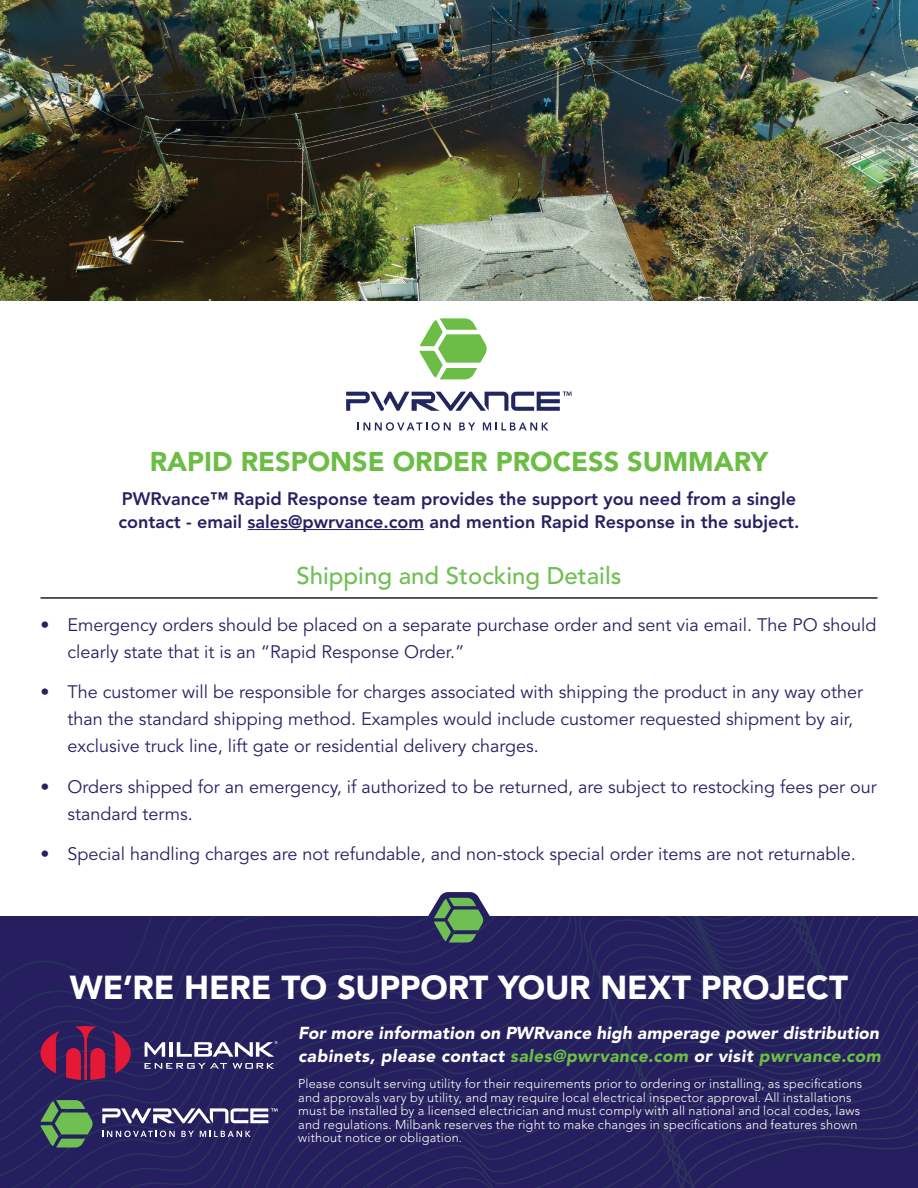
<style>
.page{position:relative;width:918px;height:1188px;background:#fff}
.page>*{position:absolute;margin:0;border:0;box-sizing:border-box;transform-origin:0 0}
.t1{font:900 33px "Avenir LT Std";letter-spacing:-.005em;color:#fff}
.t2{font:900 27px "Avenir LT Std";color:#6cbd45}
.t3{font:500 24px "Avenir LT Std";color:#6fbf53}
.t4{font:18px/27px "Avenir LT Std";color:#272161}
.t5{font:800 18px/22.5px "Avenir LT Std";color:#272161}
.t6{font:italic 900 17.25px/22.5px "Avenir LT Std";letter-spacing:.015em;color:#fff}
.t7{font:300 12.75px/13.5px "Avenir LT Std";letter-spacing:.015em;color:#fff}
.s1{color:#6cbd45}
.s2{color:#22265e}
</style>
<div class="page">
<hr style="left:247px;top:529px;width:177px;height:1px;background:#272161">
<hr style="left:40px;top:597px;width:838px;height:2px;background:#231f20">
<svg style="left:0;top:1168px;width:918px;height:15px;background:#26215e"></svg>
<svg style="left:0;top:1154px;width:918px;height:14px;background:#26215e"></svg>
<svg style="left:0;top:1139px;width:918px;height:15px;background:#26215e"></svg>
<svg style="left:0;top:1125px;width:918px;height:14px;background:#27225e"></svg>
<svg style="left:0;top:1110px;width:918px;height:15px;background:#27225e"></svg>
<svg style="left:0;top:1096px;width:918px;height:14px;background:#26215e"></svg>
<svg style="left:0;top:1081px;width:918px;height:15px;background:#26215e"></svg>
<svg style="left:0;top:1067px;width:918px;height:14px;background:#26215e"></svg>
<svg style="left:0;top:1038px;width:918px;height:29px;background:#26225e"></svg>
<svg style="left:0;top:917px;width:918px;height:121px;background:#26215e"></svg>
<svg style="left:427px;top:892px;width:64px;height:55px;background:#5b776d"></svg>
<img style="left:0;top:0;width:918px;height:300px">
<svg style="left:420px;top:318px;width:67px;height:61px"></svg>
<svg style="left:358px;top:422px;width:93px;height:8px"></svg>
<svg style="left:459px;top:422px;width:16px;height:8px"></svg>
<svg style="left:483px;top:422px;width:65px;height:8px"></svg>
<svg style="left:346px;top:392px;width:226px;height:19px"></svg>
<svg style="left:41px;top:1100px;width:52px;height:48px;background:#528157"></svg>
<svg style="left:102px;top:1131px;width:73px;height:6px"></svg>
<svg style="left:181px;top:1131px;width:13px;height:6px"></svg>
<svg style="left:200px;top:1131px;width:51px;height:6px"></svg>
<svg style="left:102px;top:1108px;width:176px;height:15px"></svg>
<svg style="left:40px;top:1031px;width:20px;height:42px"></svg>
<svg style="left:66px;top:1026px;width:39px;height:54px;background:#881c49"></svg>
<svg style="left:112px;top:1031px;width:19px;height:42px"></svg>
<svg style="left:233px;top:1063px;width:41px;height:6px"></svg>
<svg style="left:145px;top:1063px;width:82px;height:6px"></svg>
<svg style="left:145px;top:1042px;width:20px;height:15px"></svg>
<hr style="left:169px;top:1042px;width:4px;height:15px;background:#fff">
<svg style="left:177px;top:1041px;width:101px;height:16px"></svg>
<h2 class="t2" style="left:150px;top:445px;width:620px">RAPID RESPONSE ORDER PROCESS SUMMARY</h2>
<p class="t5" style="left:118px;top:488px;width:683px">PWRvance™ Rapid Response team provides the support you need from a single contact - email sales@pwrvance.com and mention Rapid Response in the subject.</p>
<h3 class="t3" style="left:297px;top:562px;width:326px">Shipping and Stocking Details</h3>
<p class="t4" style="left:68px;top:612px;width:811px;text-indent:-27px">• Emergency orders should be placed on a separate purchase order and sent via email. The PO should clearly state that it is an “Rapid Response Order.”</p>
<p class="t4" style="left:68px;top:679px;width:797px;text-indent:-27px">• The customer will be responsible for charges associated with shipping the product in any way other than the standard shipping method. Examples would include customer requested shipment by air, exclusive truck line, lift gate or residential delivery charges.</p>
<p class="t4" style="left:68px;top:774px;width:811px;text-indent:-27px">• Orders shipped for an emergency, if authorized to be returned, are subject to restocking fees per our standard terms.</p>
<p class="t4" style="left:40px;top:841px;width:817px">• Special handling charges are not refundable, and non-stock special order items are not returnable.</p>
<h1 class="t1" style="left:70px;top:968px;width:780px">WE’RE HERE TO SUPPORT YOUR NEXT PROJECT</h1>
<p class="t6" style="left:298px;top:1022px;width:590px">For more information on PWRvance high amperage power distribution cabinets, please contact <span class="s1">sales@pwrvance.com</span> or visit <span class="s1">pwrvance.com</span><span class="s2">.</span></p>
<p class="t7" style="left:298px;top:1077px;width:566px">Please consult serving utility for their requirements prior to ordering or installing, as specifications and approvals vary by utility, and may require local electrical inspector approval. All installations must be installed by a licensed electrician and must comply with all national and local codes, laws and regulations. Milbank reserves the right to make changes in specifications and features shown without notice or obligation.</p>
</div>
